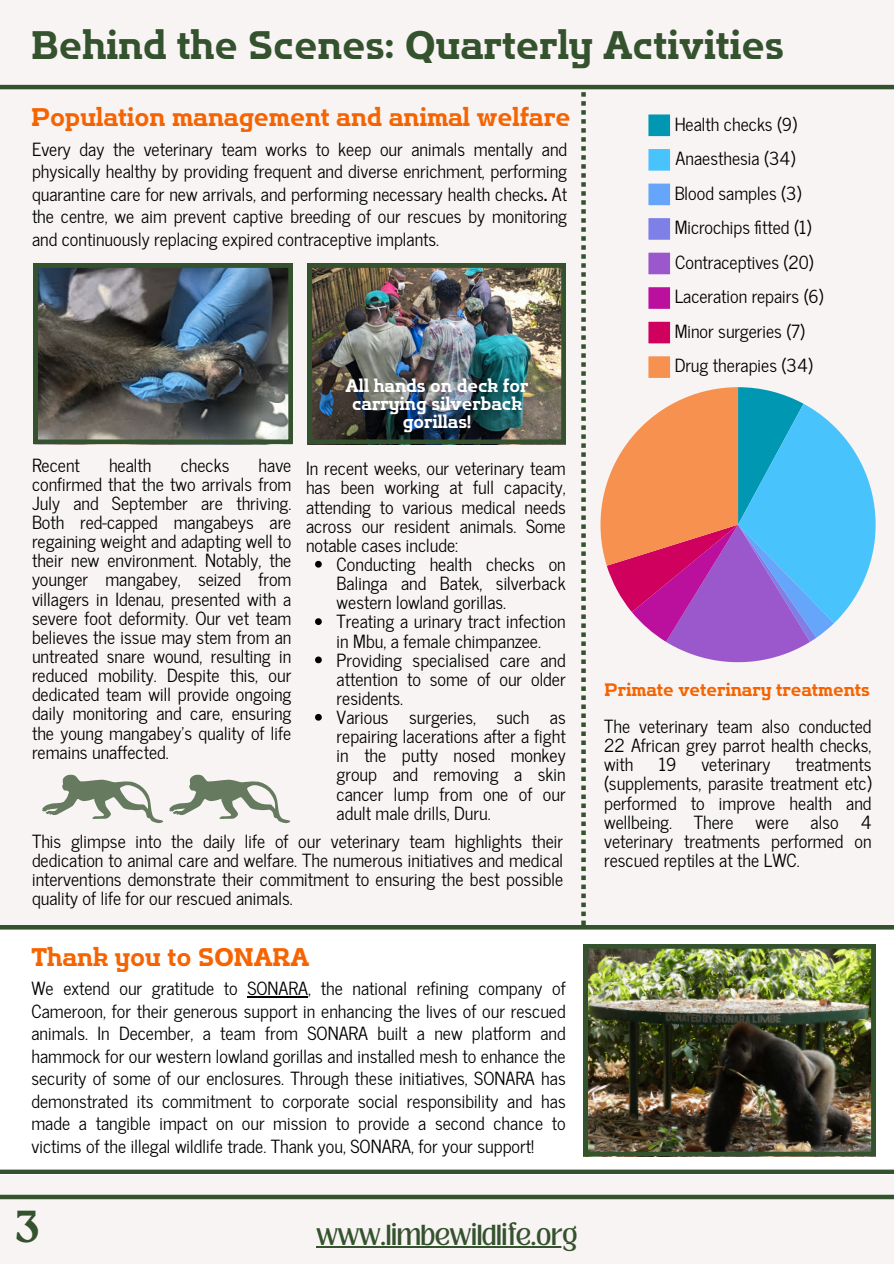
<style>
.page{position:relative;width:894px;height:1264px;background:#fff}
.page>*{position:absolute;margin:0;border:0;box-sizing:border-box;transform-origin:0 0}
.t1{font:39.75px "Flatory Slab 700";color:#34522d}
.t2{font:700 34.2px "Loubag";color:#34522d}
.t3{font:25.5px "Flatory Slab 700";color:#f66401}
.t4{font:22.2px "Loubag";color:#34522d}
.t5{font:18px/19.2px "News Cycle";color:#000;text-align:justify}
.t6{font:18px/18px "Flatory Slab 700";color:#fff;text-align:center}
.t7{font:18px "Flatory Slab 700";color:#f66401}
.s1{font-weight:700}
</style>
<div class="page">
<div style="left:0;top:0;width:893px;height:1263px;background:#f8f4f4"></div>
<div style="left:0;top:1194px;width:893px;height:5px;background:#34522d"></div>
<hr style="left:0;top:85px;width:893px;height:4px;background:#34522d">
<div style="left:0;top:925px;width:893px;height:248px;background:#fff"></div>
<img style="left:583px;top:944px;width:291px;height:211px">
<img style="left:33px;top:263px;width:259px;height:180px">
<svg style="left:648px;top:114px;width:22px;height:22px"></svg>
<svg style="left:648px;top:149px;width:22px;height:22px"></svg>
<svg style="left:648px;top:184px;width:22px;height:21px"></svg>
<svg style="left:648px;top:218px;width:22px;height:22px"></svg>
<svg style="left:648px;top:253px;width:22px;height:21px"></svg>
<svg style="left:648px;top:287px;width:22px;height:22px"></svg>
<svg style="left:648px;top:322px;width:22px;height:21px"></svg>
<svg style="left:648px;top:356px;width:22px;height:22px"></svg>
<svg style="left:600px;top:387px;width:275px;height:275px"></svg>
<img style="left:307px;top:263px;width:258px;height:180px">
<svg style="left:581px;top:89px;width:4px;height:836px"></svg>
<svg style="left:42px;top:774px;width:121px;height:49px"></svg>
<hr style="left:247px;top:996px;width:61px;height:1px;background:#000">
<hr style="left:316px;top:1246px;width:261px;height:1px;background:#34522d">
<svg style="left:315px;top:561px;width:7px;height:6px"></svg>
<svg style="left:315px;top:618px;width:7px;height:7px"></svg>
<svg style="left:315px;top:656px;width:7px;height:7px"></svg>
<svg style="left:315px;top:714px;width:7px;height:6px"></svg>
<svg style="left:169px;top:774px;width:121px;height:49px"></svg>
<h4 class="t1" style="left:31px;top:22px;width:753px">Behind the Scenes: Quarterly Activities</h4>
<h2 class="t3" style="left:31px;top:102px;width:540px">Population management and animal welfare</h2>
<p class="t5" style="left:32px;top:137px;width:536px;line-height:22.5px">Every day the veterinary team works to keep our animals mentally and physically healthy by providing frequent and diverse enrichment, performing quarantine care for new arrivals, and performing necessary health checks<span class="s1">.</span> At the centre, we aim prevent captive breeding of our rescues by monitoring and continuously replacing expired contraceptive implants.</p>
<p class="t6" style="left:345px;top:376px;width:184px">All hands on deck for carrying silverback gorillas!</p>
<p class="t5" style="left:674px;top:105px;width:150px;line-height:34.5px;text-align:left">Health checks (9)<br>Anaesthesia (34)<br>Blood samples (3)<br>Microchips fitted (1)<br>Contraceptives (20)<br>Laceration repairs (6)<br>Minor surgeries (7)<br>Drug therapies (34)</p>
<p class="t5" style="left:32px;top:454px;width:261px;text-indent:226px">have confirmed that the two arrivals from July and September are thriving.<br>Both red-capped mangabeys are regaining weight and adapting well to their new environment. Notably, the younger mangabey, seized from villagers in Idenau, presented with a severe foot deformity. Our vet team believes the issue may stem from an untreated snare wound, resulting in reduced mobility. Despite this, our dedicated team will provide ongoing daily monitoring and care, ensuring the young mangabey's quality of life remains unaffected.</p>
<p class="t5" style="left:32px;top:454px;width:49px">Recent</p>
<p class="t5" style="left:109px;top:454px;width:44px">health</p>
<p class="t5" style="left:181px;top:454px;width:50px">checks</p>
<p class="t5" style="left:306px;top:458px;width:261px">In recent weeks, our veterinary team has been working at full capacity, attending to various medical needs across our resident animals. Some notable cases include:</p>
<p class="t5" style="left:336px;top:553px;width:230px">Conducting health checks on Balinga and Batek, silverback western lowland gorillas.</p>
<p class="t5" style="left:336px;top:611px;width:230px">Treating a urinary tract infection in Mbu, a female chimpanzee.</p>
<h4 class="t5" style="left:336px;top:649px;width:230px">Providing specialised care and attention to some of our older residents.</h4>
<p class="t5" style="left:336px;top:706px;width:230px">Various surgeries, such as repairing lacerations after a fight in the putty nosed monkey group and removing a skin cancer lump from one of our adult male drills, Duru.</p>
<p class="t5" style="left:604px;top:715px;width:269px">The veterinary team also conducted 22 African grey parrot health checks, with</p>
<p class="t7" style="left:604px;top:679px;width:266px">Primate veterinary treatments</p>
<p class="t5" style="left:658px;top:753px;width:20px">19</p>
<p class="t5" style="left:701px;top:753px;width:70px">veterinary</p>
<p class="t5" style="left:604px;top:753px;width:269px;text-indent:191px">treatments (supplements, parasite treatment etc) performed to improve health and wellbeing. There were also 4 veterinary treatments performed on rescued reptiles at the LWC.</p>
<p class="t5" style="left:32px;top:830px;width:532px">This glimpse into the daily life of our veterinary team highlights their dedication to animal care and welfare. The numerous initiatives and medical interventions demonstrate their commitment to ensuring the best possible quality of life for our rescued animals.</p>
<p class="t3" style="left:31px;top:942px;width:279px">Thank you to SONARA</p>
<p class="t5" style="left:31px;top:976px;width:535px;line-height:22.5px">We extend our gratitude to SONARA, the national refining company of Cameroon, for their generous support in enhancing the lives of our rescued animals. In December, a team from SONARA built a new platform and hammock for our western lowland gorillas and installed mesh to enhance the security of some of our enclosures. Through these initiatives, SONARA has demonstrated its commitment to corporate social responsibility and has made a tangible impact on our mission to provide a second chance to victims of the illegal wildlife trade. Thank you, SONARA, for your support!</p>
<p class="t2" style="left:15px;top:1199px;width:26px">3</p>
<p class="t4" style="left:316px;top:1217px;width:262px">www.limbewildlife.org</p>
</div>
